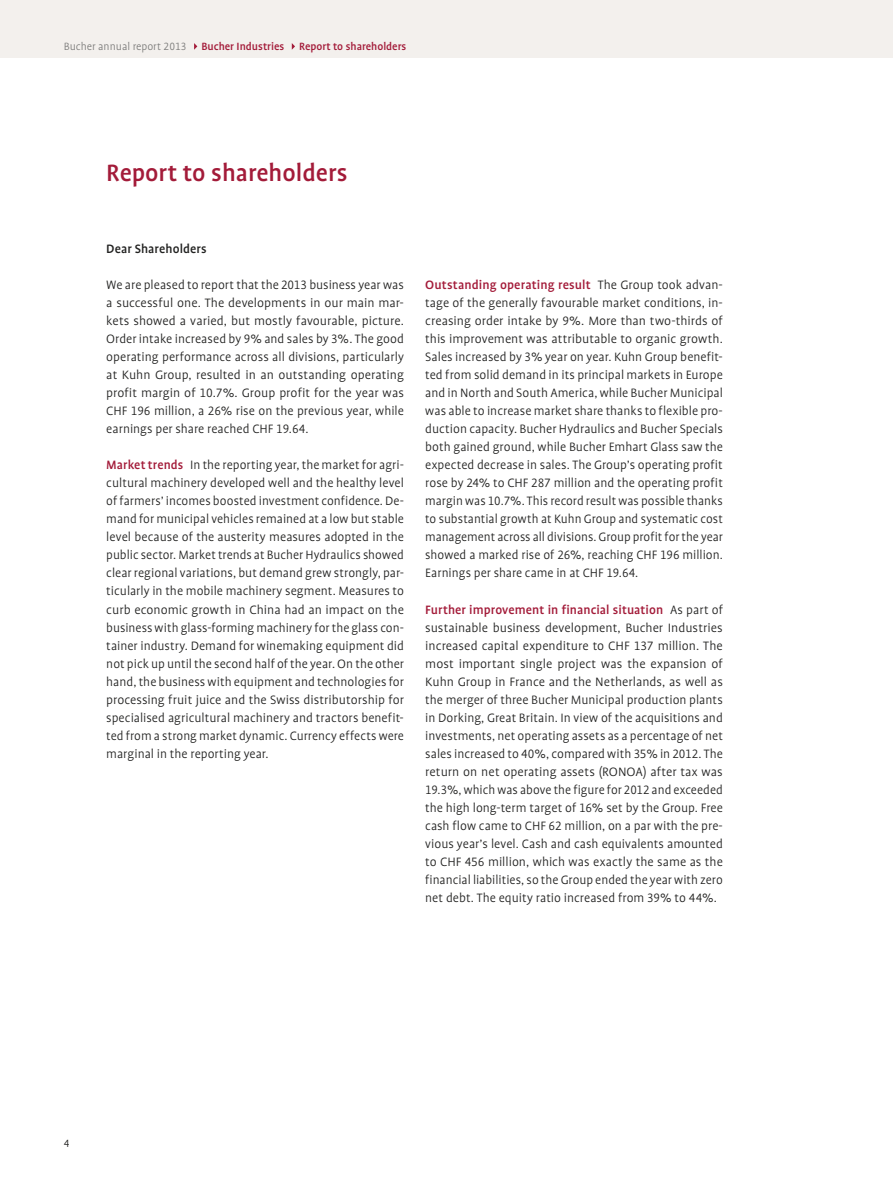
<style>
.page{position:relative;width:893px;height:1191px;background:#fff}
.page>*{position:absolute;margin:0;border:0;box-sizing:border-box;transform-origin:0 0}
.t1{font:500 27px "Bucher Profile";color:#a31b39}
.t2{font:300 13.8px/18px "Bucher Profile";color:#222221;text-align:justify}
.t3{font:500 13.8px "Bucher Profile";letter-spacing:.005em;color:#222221}
.t4{font:500 12px "Bucher Profile";color:#a31b39}
.t5{font:300 12px "Bucher Profile";color:#222221}
.s1{font-weight:300;color:#7b7b7a}
.s2{font-weight:500;color:#a31b39}
</style>
<div class="page">
<div style="left:0;top:0;width:893px;height:57px;background:#f3f0ed"></div>
<svg style="left:194px;top:43px;width:3px;height:7px"></svg>
<svg style="left:292px;top:43px;width:3px;height:7px"></svg>
<p class="t4" style="left:64px;top:40px;width:344px"><span class="s1">Bucher annual report 2013</span> Bucher Industries Report to shareholders</p>
<h1 class="t1" style="left:106px;top:159px;width:243px">Report to shareholders</h1>
<p class="t3" style="left:106px;top:242px;width:102px">Dear Shareholders</p>
<p class="t2" style="left:106px;top:276px;width:299px">We are pleased to report that the 2013 business year was a successful one. The developments in our main mar&shy;kets showed a varied, but mostly favourable, picture.<br>Order intake increased by 9% and sales by 3%. The good operating performance across all divisions, particularly at Kuhn Group, resulted in an outstanding operating profit margin of 10.7%. Group profit for the year was CHF 196 million, a 26% rise on the previous year, while earnings per share reached CHF 19.64.</p>
<p class="t2" style="left:106px;top:456px;width:299px"><span class="s2">Market trends</span> In the reporting year, the market for agri&shy;cultural machinery developed well and the healthy level of farmers’ incomes boosted investment confidence. De&shy;mand for municipal vehicles remained at a low but stable level because of the austerity measures adopted in the public sector. Market trends at Bucher Hydraulics showed clear regional variations, but demand grew strongly, par&shy;ticularly in the mobile machinery segment. Measures to curb economic growth in China had an impact on the business with glass-forming machinery for the glass con&shy;tainer industry. Demand for winemaking equipment did not pick up until the second half of the year. On the other hand, the business with equipment and technologies for processing fruit juice and the Swiss distributorship for specialised agricultural machinery and tractors benefit&shy;ted from a strong market dynamic. Currency effects were marginal in the reporting year.</p>
<p class="t2" style="left:425px;top:276px;width:299px"><span class="s2">Outstanding operating result</span> The Group took advan&shy;tage of the generally favourable market conditions, in&shy;creasing order intake by 9%. More than two-thirds of this improvement was attributable to organic growth.<br>Sales increased by 3% year on year. Kuhn Group benefit&shy;ted from solid demand in its principal markets in Europe and in North and South America, while Bucher Municipal was able to increase market share thanks to flexible pro&shy;duction capacity. Bucher Hydraulics and Bucher Specials both gained ground, while Bucher Emhart Glass saw the expected decrease in sales. The Group’s operating profit rose by 24% to CHF 287 million and the operating profit margin was 10.7%. This record result was possible thanks to substantial growth at Kuhn Group and systematic cost management across all divisions. Group profit for the year showed a marked rise of 26%, reaching CHF 196 million.<br>Earnings per share came in at CHF 19.64.</p>
<p class="t2" style="left:425px;top:600px;width:299px"><span class="s2">Further improvement in financial situation</span> As part of sustainable business development, Bucher Industries increased capital expenditure to CHF 137 million. The most important single project was the expansion of Kuhn Group in France and the Netherlands, as well as the merger of three Bucher Municipal production plants in Dorking, Great Britain. In view of the acquisitions and investments, net operating assets as a percentage of net sales increased to 40%, compared with 35% in 2012. The return on net operating assets (RONOA) after tax was 19.3%, which was above the figure for 2012 and exceeded the high long-term target of 16% set by the Group. Free cash flow came to CHF 62 million, on a par with the pre&shy;vious year’s level. Cash and cash equivalents amounted to CHF 456 million, which was exactly the same as the financial liabilities, so the Group ended the year with zero net debt. The equity ratio increased from 39% to 44%.</p>
<p class="t5" style="left:64px;top:1137px;width:7px">4</p>
</div>
